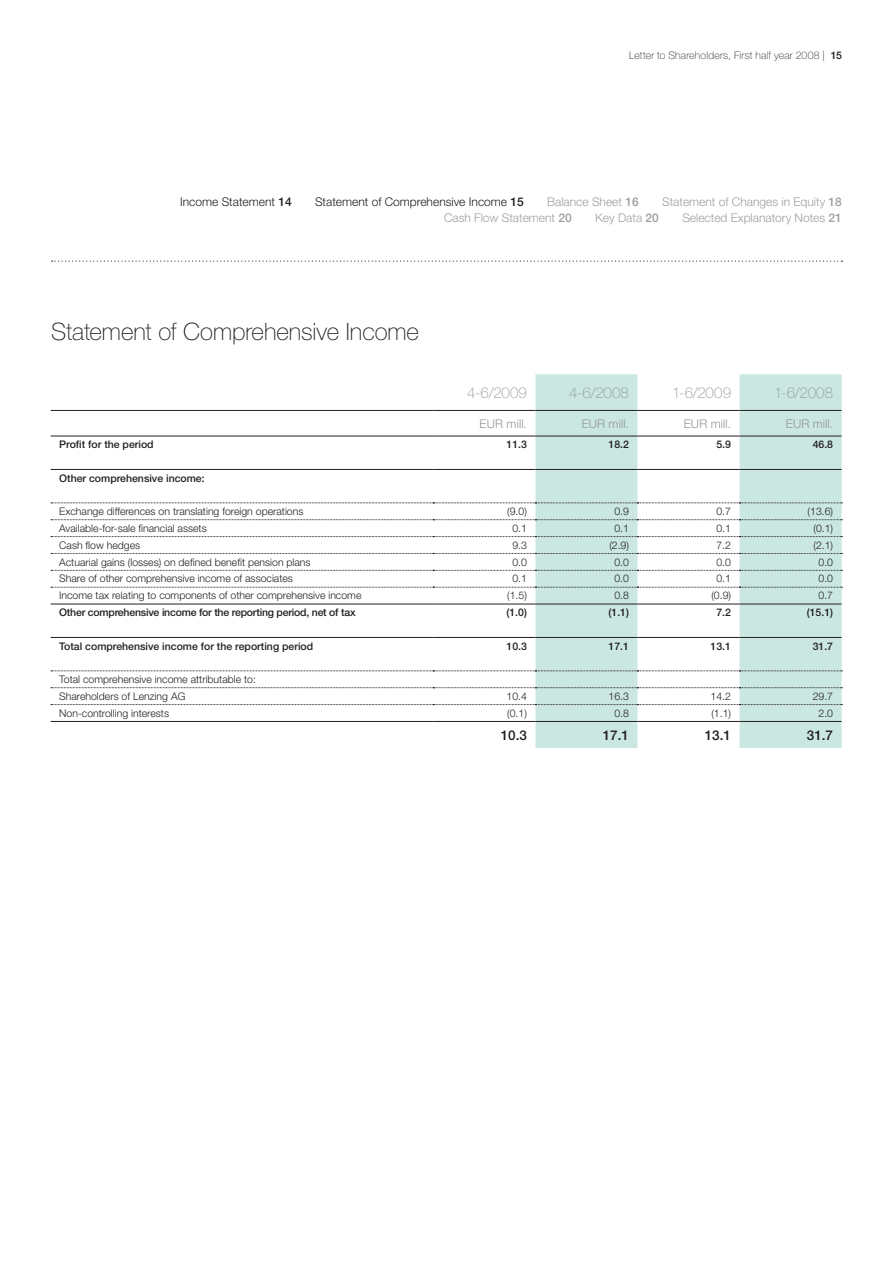
<style>
.page{position:relative;width:893px;height:1263px;background:#fff}
.page>*{position:absolute;margin:0;border:0;box-sizing:border-box;transform-origin:0 0}
.t1{font:100 24px "Helvetica Neue LT Std";color:#231f20}
.t2{font:100 15px "Helvetica Neue LT Std";letter-spacing:.005em;color:#939598}
.t3{font:500 13.5px "Helvetica Neue LT Std";color:#231f20}
.t4{font:300 12px "Helvetica Neue LT Std";color:#9d9fa2}
.t5{font:300 12px "Helvetica Neue LT Std";color:#231f20}
.t6{font:300 12px "Helvetica Neue LT Std";letter-spacing:.01em;color:#939598}
.t7{font:300 10.5px/16.8px "Helvetica Neue LT Std";color:#231f20}
.t8{font:500 10.5px "Helvetica Neue LT Std";color:#231f20}
.t9{font:500 10.5px "Helvetica Neue LT Std";letter-spacing:-.02em;color:#231f20}
.t10{font:100 10.5px "Helvetica Neue LT Std";letter-spacing:.02em;color:#231f20}
.s1{font-weight:500}
</style>
<div class="page">
<svg style="left:52px;top:261px;width:790px;height:1px"></svg>
<svg style="left:535px;top:374px;width:307px;height:374px;fill:#cae7e2"></svg>
<svg style="left:51px;top:503px;width:791px;height:1px"></svg>
<svg style="left:51px;top:519px;width:791px;height:1px"></svg>
<svg style="left:51px;top:536px;width:791px;height:1px"></svg>
<svg style="left:51px;top:553px;width:791px;height:1px"></svg>
<svg style="left:51px;top:570px;width:791px;height:1px"></svg>
<svg style="left:51px;top:587px;width:791px;height:1px"></svg>
<svg style="left:51px;top:671px;width:791px;height:1px"></svg>
<svg style="left:51px;top:687px;width:791px;height:1px"></svg>
<svg style="left:51px;top:704px;width:791px;height:1px"></svg>
<hr style="left:51px;top:410px;width:382px;height:1px;background:#231f20">
<hr style="left:433px;top:410px;width:102px;height:1px;background:#231f20">
<hr style="left:535px;top:410px;width:102px;height:1px;background:#231f20">
<hr style="left:637px;top:410px;width:103px;height:1px;background:#231f20">
<hr style="left:740px;top:410px;width:102px;height:1px;background:#231f20">
<hr style="left:51px;top:436px;width:382px;height:1px;background:#231f20">
<hr style="left:433px;top:436px;width:102px;height:1px;background:#231f20">
<hr style="left:535px;top:436px;width:102px;height:1px;background:#231f20">
<hr style="left:637px;top:436px;width:103px;height:1px;background:#231f20">
<hr style="left:740px;top:436px;width:102px;height:1px;background:#231f20">
<hr style="left:51px;top:604px;width:382px;height:1px;background:#231f20">
<hr style="left:433px;top:604px;width:102px;height:1px;background:#231f20">
<hr style="left:535px;top:604px;width:102px;height:1px;background:#231f20">
<hr style="left:637px;top:604px;width:103px;height:1px;background:#231f20">
<hr style="left:740px;top:604px;width:102px;height:1px;background:#231f20">
<hr style="left:51px;top:637px;width:382px;height:1px;background:#231f20">
<hr style="left:433px;top:637px;width:102px;height:1px;background:#231f20">
<hr style="left:535px;top:637px;width:102px;height:1px;background:#231f20">
<hr style="left:637px;top:637px;width:103px;height:1px;background:#231f20">
<hr style="left:740px;top:637px;width:102px;height:1px;background:#231f20">
<hr style="left:51px;top:469px;width:382px;height:1px;background:#231f20">
<hr style="left:433px;top:469px;width:102px;height:1px;background:#231f20">
<hr style="left:535px;top:469px;width:102px;height:1px;background:#231f20">
<hr style="left:637px;top:469px;width:103px;height:1px;background:#231f20">
<hr style="left:740px;top:469px;width:102px;height:1px;background:#231f20">
<hr style="left:51px;top:721px;width:382px;height:1px;background:#231f20">
<hr style="left:433px;top:721px;width:102px;height:1px;background:#231f20">
<hr style="left:535px;top:721px;width:102px;height:1px;background:#231f20">
<hr style="left:637px;top:721px;width:103px;height:1px;background:#231f20">
<hr style="left:740px;top:721px;width:102px;height:1px;background:#231f20">
<p class="t10" style="left:629px;top:49px;width:214px">Letter to Shareholders, First half year 2008 | <span class="s1">15</span></p>
<p class="t5" style="left:180px;top:194px;width:113px">Income Statement <span class="s1">14</span></p>
<p class="t5" style="left:315px;top:194px;width:210px">Statement of Comprehensive Income <span class="s1">15</span></p>
<p class="t4" style="left:547px;top:194px;width:93px">Balance Sheet <span class="s1">16</span></p>
<p class="t4" style="left:662px;top:194px;width:181px">Statement of Changes in Equity <span class="s1">18</span></p>
<p class="t4" style="left:444px;top:211px;width:129px">Cash Flow Statement <span class="s1">20</span></p>
<p class="t4" style="left:595px;top:211px;width:65px">Key Data <span class="s1">20</span></p>
<p class="t4" style="left:682px;top:211px;width:161px">Selected Explanatory Notes <span class="s1">21</span></p>
<h1 class="t1" style="left:51px;top:317px;width:370px">Statement of Comprehensive Income</h1>
<h2 class="t2" style="left:467px;top:384px;width:61px">4-6/2009</h2>
<h2 class="t2" style="left:569px;top:384px;width:61px">4-6/2008</h2>
<h2 class="t2" style="left:672px;top:384px;width:60px">1-6/2009</h2>
<h2 class="t2" style="left:774px;top:384px;width:60px">1-6/2008</h2>
<p class="t6" style="left:480px;top:416px;width:49px">EUR mill.</p>
<p class="t6" style="left:582px;top:416px;width:49px">EUR mill.</p>
<p class="t6" style="left:684px;top:416px;width:49px">EUR mill.</p>
<p class="t6" style="left:786px;top:416px;width:49px">EUR mill.</p>
<p class="t8" style="left:59px;top:438px;width:96px">Profit for the period</p>
<p class="t8" style="left:506px;top:438px;width:22px">11.3</p>
<p class="t8" style="left:609px;top:438px;width:22px">18.2</p>
<p class="t8" style="left:716px;top:438px;width:16px">5.9</p>
<p class="t8" style="left:813px;top:438px;width:22px">46.8</p>
<p class="t8" style="left:59px;top:472px;width:147px">Other comprehensive income:</p>
<p class="t7" style="left:59px;top:503px;width:246px">Exchange differences on translating foreign operations</p>
<p class="t7" style="left:507px;top:503px;width:21px">(9.0)</p>
<p class="t7" style="left:614px;top:503px;width:16px">0.9</p>
<p class="t7" style="left:716px;top:503px;width:16px">0.7</p>
<p class="t7" style="left:808px;top:503px;width:27px">(13.6)</p>
<p class="t7" style="left:59px;top:520px;width:149px">Available-for-sale financial assets</p>
<p class="t7" style="left:512px;top:520px;width:16px">0.1</p>
<p class="t7" style="left:614px;top:520px;width:16px">0.1</p>
<p class="t7" style="left:716px;top:520px;width:16px">0.1</p>
<p class="t7" style="left:813px;top:520px;width:21px">(0.1)</p>
<p class="t7" style="left:59px;top:536px;width:83px">Cash flow hedges</p>
<p class="t7" style="left:512px;top:536px;width:16px">9.3</p>
<p class="t7" style="left:609px;top:536px;width:21px">(2.9)</p>
<p class="t7" style="left:716px;top:536px;width:16px">7.2</p>
<p class="t7" style="left:813px;top:536px;width:21px">(2.1)</p>
<p class="t7" style="left:59px;top:553px;width:253px">Actuarial gains (losses) on defined benefit pension plans</p>
<p class="t7" style="left:512px;top:553px;width:16px">0.0</p>
<p class="t7" style="left:614px;top:553px;width:16px">0.0</p>
<p class="t7" style="left:716px;top:553px;width:16px">0.0</p>
<p class="t7" style="left:818px;top:553px;width:16px">0.0</p>
<p class="t7" style="left:59px;top:570px;width:235px">Share of other comprehensive income of associates</p>
<p class="t7" style="left:512px;top:570px;width:16px">0.1</p>
<p class="t7" style="left:614px;top:570px;width:16px">0.0</p>
<p class="t7" style="left:716px;top:570px;width:16px">0.1</p>
<p class="t7" style="left:818px;top:570px;width:16px">0.0</p>
<p class="t7" style="left:59px;top:587px;width:304px">Income tax relating to components of other comprehensive income</p>
<p class="t7" style="left:507px;top:587px;width:21px">(1.5)</p>
<p class="t7" style="left:614px;top:587px;width:16px">0.8</p>
<p class="t7" style="left:711px;top:587px;width:21px">(0.9)</p>
<p class="t7" style="left:818px;top:587px;width:16px">0.7</p>
<p class="t9" style="left:59px;top:606px;width:298px">Other comprehensive income for the reporting period, net of tax</p>
<p class="t8" style="left:506px;top:606px;width:22px">(1.0)</p>
<p class="t8" style="left:609px;top:606px;width:22px">(1.1)</p>
<p class="t8" style="left:716px;top:606px;width:16px">7.2</p>
<p class="t8" style="left:807px;top:606px;width:28px">(15.1)</p>
<p class="t8" style="left:59px;top:640px;width:256px">Total comprehensive income for the reporting period</p>
<p class="t8" style="left:506px;top:640px;width:22px">10.3</p>
<p class="t8" style="left:609px;top:640px;width:22px">17.1</p>
<p class="t8" style="left:711px;top:640px;width:22px">13.1</p>
<p class="t8" style="left:813px;top:640px;width:22px">31.7</p>
<p class="t7" style="left:59px;top:671px;width:198px">Total comprehensive income attributable to:<br>Shareholders of Lenzing AG</p>
<p class="t7" style="left:506px;top:687px;width:22px">10.4</p>
<p class="t7" style="left:609px;top:687px;width:22px">16.3</p>
<p class="t7" style="left:711px;top:687px;width:22px">14.2</p>
<p class="t7" style="left:813px;top:687px;width:22px">29.7</p>
<p class="t7" style="left:59px;top:704px;width:111px">Non-controlling interests</p>
<p class="t7" style="left:507px;top:704px;width:21px">(0.1)</p>
<p class="t7" style="left:614px;top:704px;width:16px">0.8</p>
<p class="t7" style="left:711px;top:704px;width:21px">(1.1)</p>
<p class="t7" style="left:818px;top:704px;width:16px">2.0</p>
<p class="t3" style="left:501px;top:727px;width:28px">10.3</p>
<p class="t3" style="left:603px;top:727px;width:28px">17.1</p>
<p class="t3" style="left:705px;top:727px;width:28px">13.1</p>
<p class="t3" style="left:807px;top:727px;width:28px">31.7</p>
</div>
